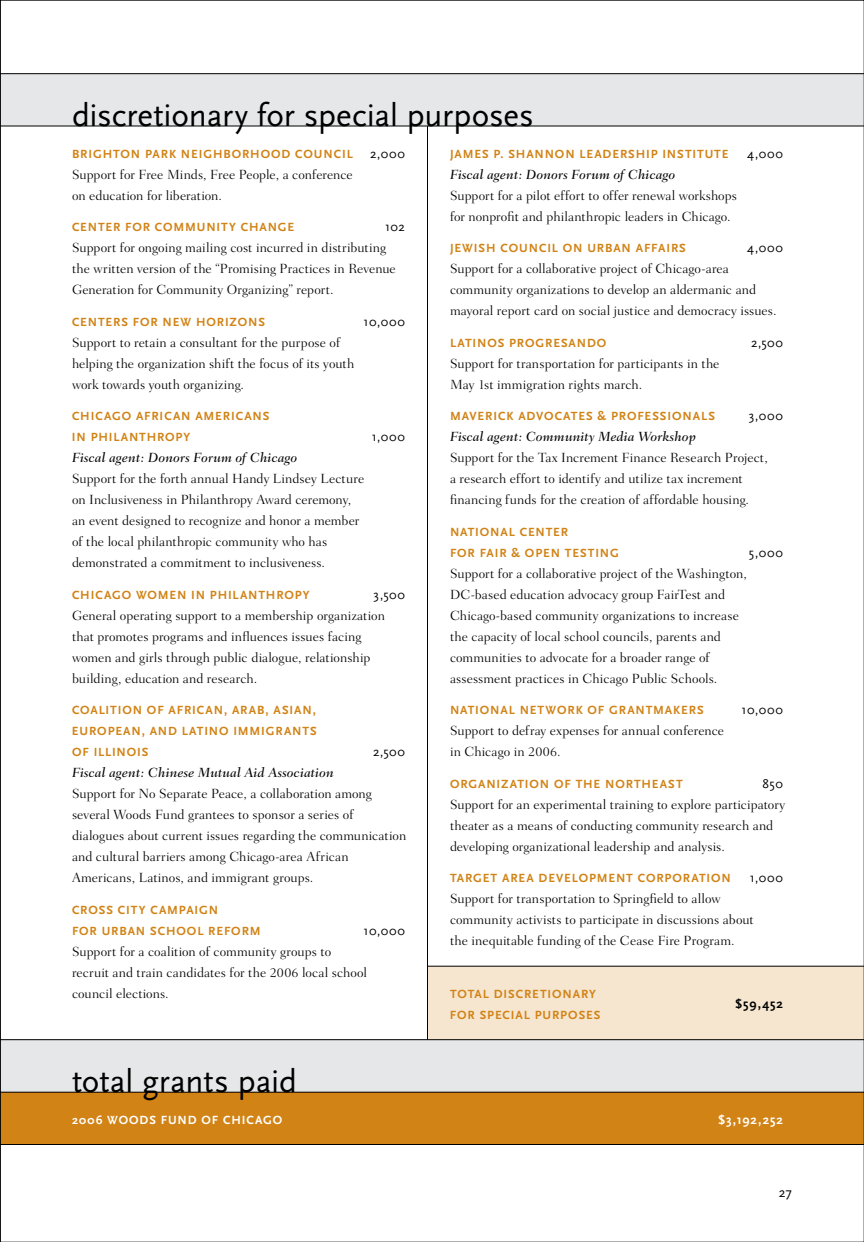
<style>
.page{position:relative;width:864px;height:1242px;background:#fff}
.page>*{position:absolute;margin:0;border:0;box-sizing:border-box;transform-origin:0 0}
.t1{font:33px "Scala Sans";color:#000}
.t2{font:13.8px "Scala Sans";color:#000}
.t3{font:300 13.5px/21px "Fairfield LH";letter-spacing:.005em;color:#000}
.t4{font:italic 500 13.5px "Fairfield LH";color:#000}
.t5{font:13.2px "Scala Sans";letter-spacing:.06em;color:#000}
.t6{font:700 13.2px "Scala Sans";letter-spacing:.07em;color:#fff}
.t7{font:700 13.2px "Scala Sans";color:#000}
.t8{font:700 12.3px/21px "Scala Sans";letter-spacing:.07em;color:#d18316}
.t9{font:700 12.3px "Scala Sans";letter-spacing:.08em;color:#fff}
</style>
<div class="page">
<div style="left:0;top:1040px;width:864px;height:52px;background:#e6e7e8"></div>
<div style="left:0;top:1092px;width:864px;height:52px;background:#d18316"></div>
<div style="left:428px;top:966px;width:436px;height:74px;background:#f6e6d0"></div>
<div style="left:0;top:74px;width:864px;height:52px;background:#e6e7e8"></div>
<hr style="left:0;top:126px;width:864px;height:1px;background:#000">
<hr style="left:0;top:73px;width:864px;height:1px;background:#000">
<hr style="left:0;top:1039px;width:864px;height:1px;background:#000">
<hr style="left:0;top:1092px;width:864px;height:1px;background:#000">
<hr style="left:0;top:1144px;width:864px;height:1px;background:#000">
<hr style="left:427px;top:966px;width:437px;height:1px;background:#000">
<hr style="left:427px;top:126px;width:1px;height:914px;background:#000">
<h1 class="t1" style="left:72px;top:97px;width:463px">discretionary for special purposes</h1>
<p class="t8" style="left:72px;top:143px;width:279px">BRIGHTON PARK N EIGHBORHOOD COUNCIL</p>
<p class="t5" style="left:370px;top:146px;width:36px">2,000</p>
<p class="t3" style="left:72px;top:164px;width:282px">Support for Free Minds, Free People, a conference on education for liberation.</p>
<p class="t8" style="left:72px;top:217px;width:224px">CENTER FOR COMMUNITY CHANGE</p>
<p class="t5" style="left:385px;top:220px;width:21px">102</p>
<p class="t3" style="left:72px;top:237px;width:325px">Support for ongoing mailing cost incurred in distributing the written version of the “Promising Practices in Revenue<br>Generation for Community Organizing” report.</p>
<p class="t8" style="left:72px;top:311px;width:192px">CENTERS FOR N EW HORIZONS</p>
<p class="t5" style="left:364px;top:314px;width:43px">10,000</p>
<p class="t3" style="left:72px;top:332px;width:284px">Support to retain a consultant for the purpose of helping the organization shift the focus of its youth work towards youth organizing.</p>
<p class="t8" style="left:72px;top:406px;width:198px">CHICAGO AFRICAN AMERICANS<br>I N PHILANTHROPY</p>
<p class="t5" style="left:372px;top:430px;width:35px">1,000</p>
<p class="t4" style="left:72px;top:450px;width:227px">Fiscal agent: Donors Forum of Chicago</p>
<p class="t3" style="left:72px;top:468px;width:294px">Support for the forth annual Handy Lindsey Lecture on Inclusiveness in Philanthropy Award ceremony, an event designed to recognize and honor a member of the local philanthropic community who has demonstrated a commitment to inclusiveness.</p>
<p class="t8" style="left:72px;top:584px;width:239px">CHICAGO WOMEN IN PHILANTHROPY</p>
<p class="t5" style="left:374px;top:587px;width:33px">3,500</p>
<p class="t3" style="left:72px;top:605px;width:314px">General operating support to a membership organization that promotes programs and influences issues facing women and girls through public dialogue, relationship building, education and research.</p>
<p class="t8" style="left:72px;top:700px;width:245px;text-align:justify">COALITION OF AFRICAN, ARAB, ASIAN, EUROPEAN, AND LATINO I MMIGRANTS OF ILLINOIS</p>
<p class="t5" style="left:373px;top:745px;width:33px">2,500</p>
<p class="t4" style="left:72px;top:765px;width:263px">Fiscal agent: Chinese Mutual Aid Association</p>
<p class="t3" style="left:72px;top:783px;width:336px">Support for No Separate Peace, a collaboration among several Woods Fund grantees to sponsor a series of dialogues about current issues regarding the communication and cultural barriers among Chicago-area African Americans, Latinos, and immigrant groups.</p>
<p class="t8" style="left:72px;top:899px;width:190px">CROSS CITY CAMPAIGN<br>FOR URBAN SCHOOL REFORM</p>
<p class="t5" style="left:364px;top:923px;width:43px">10,000</p>
<p class="t3" style="left:72px;top:941px;width:297px">Support for a coalition of community groups to recruit and train candidates for the 2006 local school council elections.</p>
<p class="t8" style="left:450px;top:143px;width:280px">JAMES P. SHANNON LEADERSHIP I NSTITUTE</p>
<p class="t5" style="left:747px;top:146px;width:37px">4,000</p>
<p class="t4" style="left:450px;top:166px;width:227px">Fiscal agent: Donors Forum of Chicago</p>
<p class="t3" style="left:450px;top:185px;width:289px">Support for a pilot effort to offer renewal workshops for nonprofit and philanthropic leaders in Chicago.</p>
<p class="t8" style="left:450px;top:238px;width:234px">JEWISH COUNCIL ON URBAN AFFAIRS</p>
<p class="t5" style="left:747px;top:241px;width:37px">4,000</p>
<p class="t3" style="left:450px;top:258px;width:328px">Support for a collaborative project of Chicago-area community organizations to develop an aldermanic and mayoral report card on social justice and democracy issues.</p>
<p class="t8" style="left:450px;top:332px;width:158px">LATINOS PROGRESANDO</p>
<p class="t5" style="left:751px;top:335px;width:33px">2,500</p>
<p class="t3" style="left:450px;top:353px;width:271px">Support for transportation for participants in the<br>May 1st immigration rights march.</p>
<p class="t8" style="left:450px;top:406px;width:257px">MAVERICK ADVOCATES &amp; PROFESSIONALS</p>
<p class="t5" style="left:749px;top:409px;width:36px">3,000</p>
<p class="t4" style="left:450px;top:429px;width:248px">Fiscal agent: Community Media Workshop</p>
<p class="t3" style="left:450px;top:447px;width:319px">Support for the Tax Increment Finance Research Project, a research effort to identify and utilize tax increment financing funds for the creation of affordable housing.</p>
<p class="t8" style="left:450px;top:521px;width:170px">NATIONAL CENTER<br>FOR FAIR &amp; OPEN TESTING</p>
<p class="t5" style="left:749px;top:545px;width:36px">5,000</p>
<p class="t3" style="left:450px;top:563px;width:299px">Support for a collaborative project of the Washington, DC-based education advocacy group FairTest and Chicago-based community organizations to increase the capacity of local school councils, parents and communities to advocate for a broader range of assessment practices in Chicago Public Schools.</p>
<p class="t8" style="left:450px;top:700px;width:252px">NATIONAL N ETWORK OF GRANTMAKERS</p>
<p class="t5" style="left:742px;top:703px;width:43px">10,000</p>
<p class="t3" style="left:450px;top:720px;width:276px">Support to defray expenses for annual conference in Chicago in 2006.</p>
<p class="t8" style="left:450px;top:773px;width:234px">ORGANIZATION OF THE N ORTHEAST</p>
<p class="t5" style="left:763px;top:776px;width:22px">850</p>
<p class="t3" style="left:450px;top:794px;width:337px">Support for an experimental training to explore participatory theater as a means of conducting community research and developing organizational leadership and analysis.</p>
<p class="t8" style="left:450px;top:868px;width:282px">TARGET AREA DEVELOPMENT CORPORATION</p>
<p class="t5" style="left:750px;top:871px;width:35px">1,000</p>
<p class="t3" style="left:450px;top:888px;width:305px">Support for transportation to Springfield to allow community activists to participate in discussions about the inequitable funding of the Cease Fire Program.</p>
<p class="t8" style="left:450px;top:983px;width:149px">TOTAL DISCRETIONARY<br>FOR SPECIAL PURPOSES</p>
<p class="t7" style="left:735px;top:997px;width:49px">$59,452</p>
<h1 class="t1" style="left:72px;top:1063px;width:226px">total grants paid</h1>
<p class="t9" style="left:72px;top:1113px;width:212px">2006 WOODS FUND OF CHICAGO</p>
<p class="t6" style="left:718px;top:1112px;width:66px">$3,192,252</p>
<p class="t2" style="left:779px;top:1185px;width:14px">27</p>
</div>
